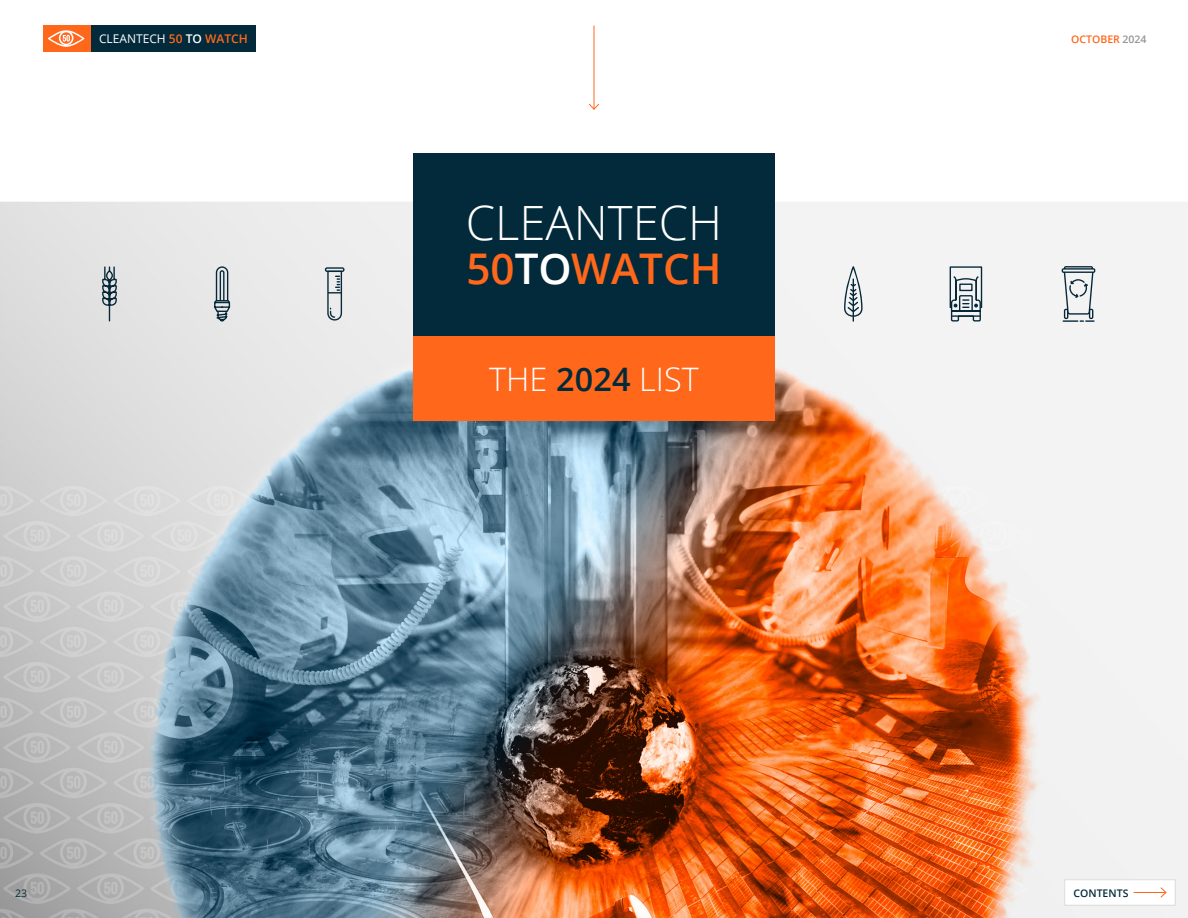
<style>
.page{position:relative;width:1188px;height:918px;background:#fff}
.page>*{position:absolute;margin:0;border:0;box-sizing:border-box;transform-origin:0 0}
.t1{font:300 47.25px "Open Sans";color:#fff}
.t2{font:600 42.3px "Open Sans";color:#ff671b}
.t3{font:300 32.4px "Open Sans";letter-spacing:.005em;color:#fff}
.t4{font:12px "Open Sans";color:#fff}
.t5{font:600 10.5px "Open Sans";color:#ff671b}
.t6{font:600 10.5px "Open Sans";color:#022a3a}
.t7{font:10.5px "Open Sans";color:#022a3a}
.s1{font-weight:600;color:#ff671b}
.s2{font-weight:600}
.s3{color:#fff}
.s4{font-weight:600;color:#022a3a}
.s5{color:#959595}
</style>
<div class="page">
<img style="left:0;top:25px;width:1188px;height:893px">
<div style="left:1065px;top:880px;width:110px;height:25px;background:#fff"></div>
<div style="left:1064px;top:879px;width:112px;height:27px;border:1px solid #dbdbdb"></div>
<hr style="left:1134px;top:892px;width:32px;height:1px;background:#ff671b">
<svg style="left:1160px;top:887px;width:7px;height:11px"></svg>
<div style="left:90px;top:26px;width:166px;height:26px;background:#022a3a"></div>
<div style="left:43px;top:26px;width:47px;height:26px;background:#ff671b"></div>
<svg style="left:48px;top:30px;width:36px;height:17px"></svg>
<hr style="left:594px;top:26px;width:1px;height:83px;background:#ff671b">
<svg style="left:588px;top:103px;width:12px;height:7px"></svg>
<div style="left:413px;top:153px;width:362px;height:184px;background:#022a3a"></div>
<div style="left:413px;top:337px;width:362px;height:84px;background:#ff671b"></div>
<svg style="left:102px;top:266px;width:15px;height:56px"></svg>
<svg style="left:214px;top:266px;width:16px;height:56px"></svg>
<div style="left:325px;top:267px;width:20px;height:5px;border:1px solid #062839;border-radius:2px"></div>
<svg style="left:327px;top:270px;width:16px;height:51px"></svg>
<svg style="left:844px;top:266px;width:19px;height:56px"></svg>
<svg style="left:950px;top:266px;width:32px;height:56px"></svg>
<svg style="left:1062px;top:266px;width:33px;height:56px"></svg>
<p class="t4" style="left:99px;top:31px;width:150px">CLEANTECH <span class="s1">50</span> <span class="s2">TO</span> <span class="s1">WATCH</span></p>
<p class="t7" style="left:15px;top:886px;width:14px">23</p>
<p class="t1" style="left:466px;top:191px;width:258px">CLEANTECH</p>
<p class="t2" style="left:466px;top:239px;width:257px">50<span class="s3">TO</span>WATCH</p>
<p class="t3" style="left:489px;top:357px;width:211px">THE <span class="s4">2024</span> LIST</p>
<p class="t5" style="left:1071px;top:32px;width:77px">OCTOBER <span class="s5">2024</span></p>
<p class="t6" style="left:1074px;top:885px;width:56px">CONTENTS</p>
</div>
